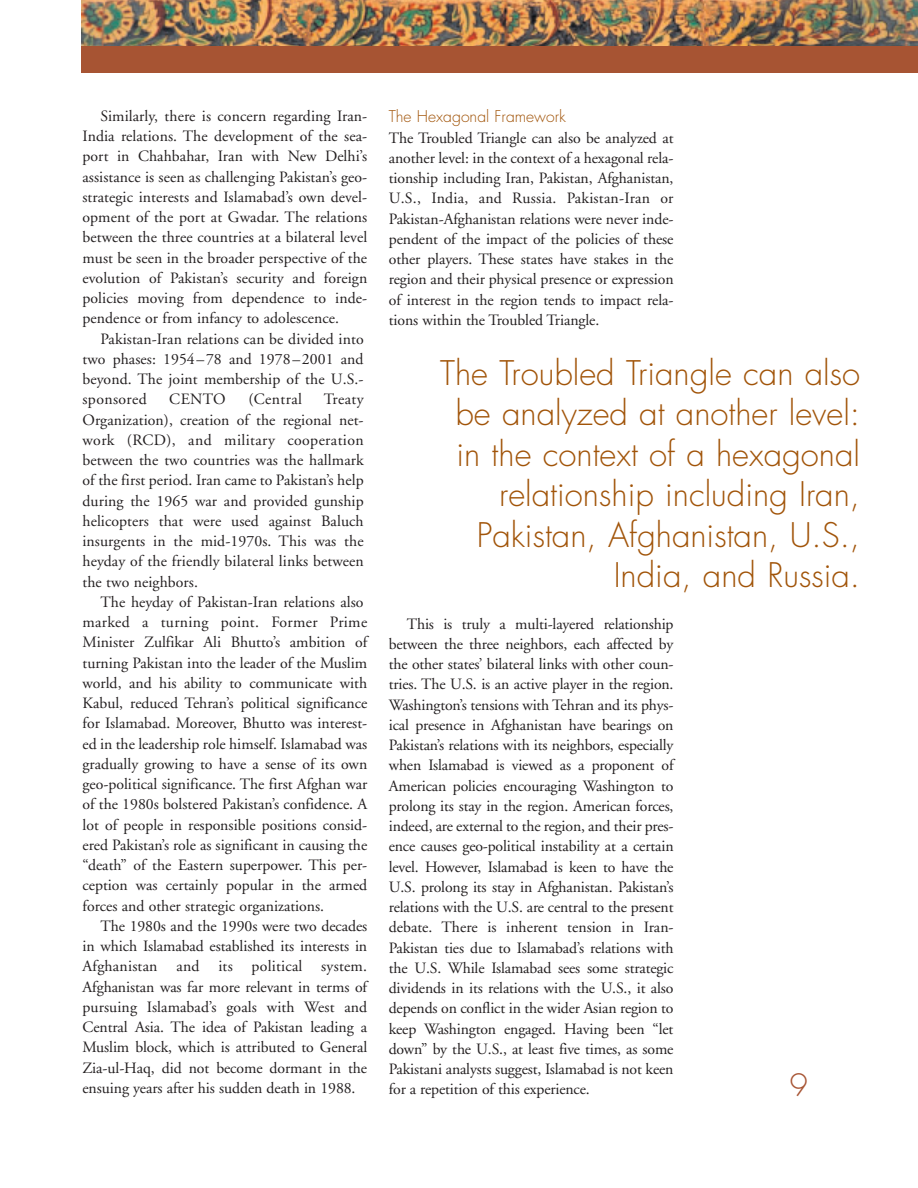
<style>
.page{position:relative;width:918px;height:1188px;background:#fff}
.page>*{position:absolute;margin:0;border:0;box-sizing:border-box;transform-origin:0 0}
.t1{font:300 33px/40.5px "Futura";color:#a15409;text-align:right}
.t2{font:300 30px "Futura";color:#a75433}
.t3{font:15.75px/20.2px "Adobe Garamond";color:#231f20;text-align:justify}
.t4{font:300 15.75px "Futura";color:#a15409}
.t5{font:15.75px "Adobe Garamond";letter-spacing:.025em;color:#231f20}
</style>
<div class="page">
<img style="left:81px;top:0;width:837px;height:46px">
<div style="left:81px;top:46px;width:837px;height:28px;background:#a75433"></div>
<p class="t3" style="left:83px;top:107px;width:286px;text-indent:18px">Similarly, there is concern regarding Iran-India relations. The development of the sea&shy;port in Chahbahar, Iran with New Delhi’s assistance is seen as challenging Pakistan’s geo&shy;strategic interests and Islamabad’s own devel&shy;opment of the port at Gwadar. The relations between the three countries at a bilateral level must be seen in the broader perspective of the evolution of Pakistan’s security and foreign policies moving from dependence to inde&shy;pendence or from infancy to adolescence.</p>
<p class="t3" style="left:83px;top:330px;width:283px;text-indent:18px">Pakistan-Iran relations can be divided into two phases: 1954–78 and 1978–2001 and beyond. The joint membership of the U.S.- sponsored</p>
<p class="t3" style="left:169px;top:391px;width:58px">CENTO</p>
<p class="t5" style="left:248px;top:393px;width:55px">(Central</p>
<p class="t3" style="left:83px;top:391px;width:283px;text-indent:241px">Treaty Organization), creation of the regional net&shy;work (RCD), and military cooperation between the two countries was the hallmark of the first period. Iran came to Pakistan’s help during the 1965 war and provided gunship helicopters that were used against Baluch insurgents in the mid-1970s. This was the heyday of the friendly bilateral links between the two neighbors.</p>
<p class="t3" style="left:83px;top:593px;width:286px;text-align:left;text-indent:18px">The heyday of Pakistan-Iran relations also marked a turning point. Former Prime Minister Zulfikar Ali Bhutto’s ambition of turning Pakistan into the leader of the Muslim world, and his ability to communicate with Kabul, reduced Tehran’s political significance for Islamabad. Moreover, Bhutto was interest&shy;ed in the leadership role himself. Islamabad was gradually growing to have a sense of its own geo-political significance. The first Afghan war of the 1980s bolstered Pakistan’s confidence. A lot of people in responsible positions consid&shy;ered Pakistan’s role as significant in causing the “death” of the Eastern superpower. This per&shy;ception was certainly popular in the armed forces and other strategic organizations.</p>
<p class="t3" style="left:83px;top:917px;width:286px;text-indent:18px">The 1980s and the 1990s were two decades in which Islamabad established its interests in Afghanistan and its political system.<br>Afghanistan was far more relevant in terms of pursuing Islamabad’s goals with West and Central Asia. The idea of Pakistan leading a Muslim block, which is attributed to General Zia-ul-Haq, did not become dormant in the ensuing years after his sudden death in 1988.</p>
<p class="t4" style="left:389px;top:109px;width:179px">The Hexagonal Framework</p>
<p class="t3" style="left:389px;top:129px;width:286px">The Troubled Triangle can also be analyzed at another level: in the context of a hexagonal rela&shy;tionship including Iran, Pakistan, Afghanistan, U.S., India, and Russia. Pakistan-Iran or Pakistan-Afghanistan relations were never inde&shy;pendent of the impact of the policies of these other players. These states have stakes in the region and their physical presence or expression of interest in the region tends to impact rela&shy;tions within the Troubled Triangle.</p>
<h1 class="t1" style="left:440px;top:355px;width:421px">The Troubled Triangle can also be analyzed at another level: in the context of a hexagonal relationship including Iran,<br>Pakistan, Afghanistan, U.S.,<br>India, and Russia.</h1>
<p class="t3" style="left:389px;top:615px;width:286px;text-indent:18px">This is truly a multi-layered relationship between the three neighbors, each affected by the other states’ bilateral links with other coun&shy;tries. The U.S. is an active player in the region.<br>Washington’s tensions with Tehran and its phys&shy;ical presence in Afghanistan have bearings on Pakistan’s relations with its neighbors, especially when Islamabad is viewed as a proponent of American policies encouraging Washington to prolong its stay in the region. American forces, indeed, are external to the region, and their pres&shy;ence causes geo-political instability at a certain level. However, Islamabad is keen to have the U.S. prolong its stay in Afghanistan. Pakistan’s relations with the U.S. are central to the present debate. There is inherent tension in Iran-Pakistan ties due to Islamabad’s relations with the U.S. While Islamabad sees some strategic dividends in its relations with the U.S., it also depends on conflict in the wider Asian region to keep Washington engaged. Having been “let down” by the U.S., at least five times, as some Pakistani analysts suggest, Islamabad is not keen for a repetition of this experience.</p>
<h2 class="t2" style="left:790px;top:1071px;width:20px">9</h2>
</div>
